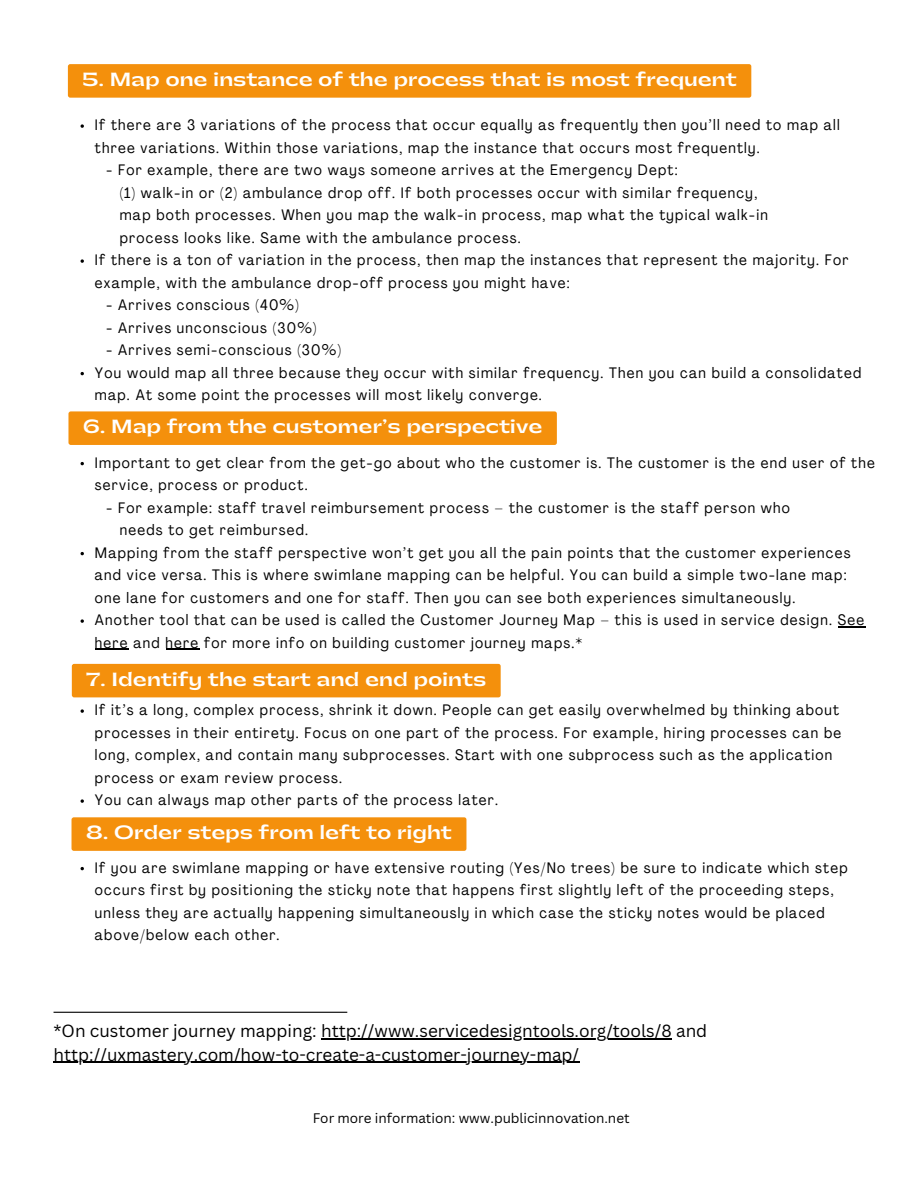
<style>
.page{position:relative;width:918px;height:1188px;background:#fff}
.page>*{position:absolute;margin:0;border:0;box-sizing:border-box;transform-origin:0 0}
.t1{font:700 18px "Gatwick";letter-spacing:.02em;color:#fff}
.t2{font:17.1px "Canva Sans";color:#000}
.t3{font:condensed 15px/22.5px "Agrandir";letter-spacing:.085em;color:#000}
.t4{font:13.5px "Canva Sans";color:#000}
</style>
<div class="page">
<svg style="left:81px;top:124px;width:3px;height:4px"></svg>
<svg style="left:81px;top:259px;width:3px;height:4px"></svg>
<svg style="left:81px;top:619px;width:3px;height:4px"></svg>
<svg style="left:838px;top:626px;width:27px;height:1px"></svg>
<hr style="left:95px;top:649px;width:34px;height:1px;background:#000">
<hr style="left:166px;top:649px;width:33px;height:1px;background:#000">
<svg style="left:81px;top:709px;width:3px;height:4px"></svg>
<svg style="left:81px;top:799px;width:3px;height:4px"></svg>
<hr style="left:321px;top:1038px;width:351px;height:1px;background:#000">
<hr style="left:54px;top:1062px;width:526px;height:1px;background:#000">
<hr style="left:54px;top:1012px;width:293px;height:1px;background:#000">
<div style="left:68px;top:64px;width:683px;height:34px;background:#f4900c"></div>
<div style="left:68px;top:411px;width:489px;height:34px;background:#f4900c"></div>
<div style="left:72px;top:664px;width:429px;height:33px;background:#f4900c"></div>
<div style="left:72px;top:817px;width:394px;height:34px;background:#f4900c"></div>
<h2 class="t1" style="left:82px;top:70px;width:656px">5. Map one instance of the process that is most frequent</h2>
<p class="t3" style="left:95px;top:115px;width:746px">If there are 3 variations of the process that occur equally as frequently then you’ll need to map all three variations. Within those variations, map the instance that occurs most frequently.</p>
<p class="t3" style="left:106px;top:160px;width:573px">- For example, there are two ways someone arrives at the Emergency Dept:</p>
<p class="t3" style="left:120px;top:183px;width:639px">(1) walk-in or (2) ambulance drop off. If both processes occur with similar frequency,</p>
<p class="t3" style="left:120px;top:205px;width:650px">map both processes. When you map the walk-in process, map what the typical walk-in</p>
<p class="t3" style="left:120px;top:228px;width:402px">process looks like. Same with the ambulance process.</p>
<p class="t3" style="left:95px;top:250px;width:755px">If there is a ton of variation in the process, then map the instances that represent the majority. For example, with the ambulance drop-off process you might have:</p>
<p class="t3" style="left:106px;top:295px;width:194px">- Arrives conscious (40%)</p>
<p class="t3" style="left:106px;top:318px;width:212px">- Arrives unconscious (30%)</p>
<p class="t3" style="left:106px;top:340px;width:237px">- Arrives semi-conscious (30%)</p>
<p class="t3" style="left:95px;top:363px;width:768px">You would map all three because they occur with similar frequency. Then you can build a consolidated map. At some point the processes will most likely converge.</p>
<p class="t1" style="left:83px;top:418px;width:461px">6. Map from the customer’s perspective</p>
<p class="t3" style="left:95px;top:453px;width:781px">Important to get clear from the get-go about who the customer is. The customer is the end user of the service, process or product.</p>
<p class="t3" style="left:106px;top:498px;width:686px">- For example: staff travel reimbursement process – the customer is the staff person who</p>
<p class="t3" style="left:120px;top:520px;width:190px">needs to get reimbursed.</p>
<p class="t3" style="left:95px;top:543px;width:757px">Mapping from the staff perspective won’t get you all the pain points that the customer experiences and vice versa. This is where swimlane mapping can be helpful. You can build a simple two-lane map: one lane for customers and one for staff. Then you can see both experiences simultaneously.</p>
<p class="t3" style="left:95px;top:610px;width:771px">Another tool that can be used is called the Customer Journey Map – this is used in service design. See here and here for more info on building customer journey maps.*</p>
<p class="t1" style="left:86px;top:670px;width:401px">7. Identify the start and end points</p>
<p class="t3" style="left:95px;top:700px;width:748px">If it’s a long, complex process, shrink it down. People can get easily overwhelmed by thinking about processes in their entirety. Focus on one part of the process. For example, hiring processes can be long, complex, and contain many subprocesses. Start with one subprocess such as the application process or exam review process.</p>
<p class="t3" style="left:95px;top:790px;width:405px">You can always map other parts of the process later.</p>
<p class="t1" style="left:86px;top:824px;width:367px">8. Order steps from left to right</p>
<p class="t3" style="left:95px;top:858px;width:754px">If you are swimlane mapping or have extensive routing (Yes/No trees) be sure to indicate which step occurs first by positioning the sticky note that happens first slightly left of the proceeding steps, unless they are actually happening simultaneously in which case the sticky notes would be placed above/below each other.</p>
<p class="t2" style="left:54px;top:1019px;width:655px">*On customer journey mapping: http://www.servicedesigntools.org/tools/8 and</p>
<p class="t2" style="left:54px;top:1042px;width:527px">http://uxmastery.com/how-to-create-a-customer-journey-map/</p>
<p class="t4" style="left:313px;top:1108px;width:318px">For more information: www.publicinnovation.net</p>
</div>
